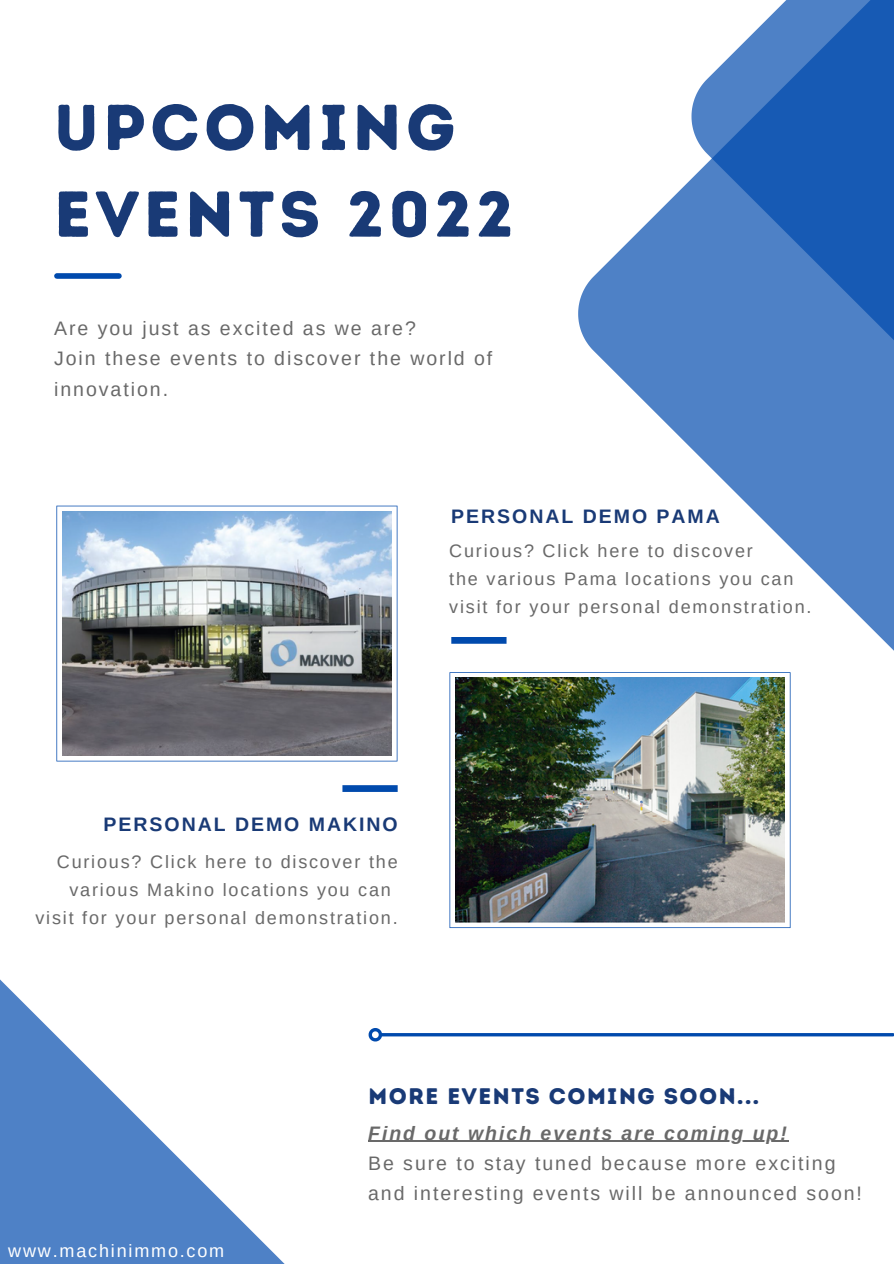
<style>
.page{position:relative;width:894px;height:1264px;background:#fff}
.page>*{position:absolute;margin:0;border:0;box-sizing:border-box;transform-origin:0 0}
.t1{font:64.5px/86.7px "Intro Rust Base";letter-spacing:.07em;color:#193a76}
.t2{font:22.5px "Intro Rust Base";letter-spacing:.065em;color:#193a76}
.t3{font:19.5px/30.5px "Arimo";letter-spacing:.1em;color:#696969}
.t4{font:700 19.5px "Arimo";letter-spacing:.1em;color:#193a76}
.t5{font:italic 700 19.5px "Arimo";letter-spacing:.1em;color:#696969}
.t6{font:18px/28.2px "Arimo";letter-spacing:.1em;color:#696969}
.t7{font:18px "Arimo";letter-spacing:.1em;color:#fff}
</style>
<div class="page">
<svg style="left:578px;top:179px;width:315px;height:501px"></svg>
<svg style="left:691px;top:0;width:202px;height:483px;background:#467bc3"></svg>
<svg style="left:0;top:979px;width:284px;height:284px"></svg>
<div style="left:57px;top:273px;width:62px;height:6px;background:#004aad"></div>
<hr style="left:382px;top:1033px;width:510px;height:3px;background:#004aad">
<svg style="left:368px;top:1028px;width:16px;height:14px"></svg>
<svg style="left:56px;top:505px;width:341px;height:256px"></svg>
<img style="left:62px;top:511px;width:329px;height:244px">
<svg style="left:449px;top:672px;width:341px;height:256px"></svg>
<img style="left:455px;top:678px;width:329px;height:244px">
<div style="left:451px;top:637px;width:55px;height:6px;background:#004aad"></div>
<div style="left:342px;top:785px;width:55px;height:7px;background:#004aad"></div>
<hr style="left:368px;top:1140px;width:420px;height:1px;background:#696969">
<h1 class="t1" style="left:54px;top:84px;width:460px">UPCOMING<br>EVENTS 2022</h1>
<p class="t3" style="left:54px;top:313px;width:439px">Are you just as excited as we are?<br>Join these events to discover the world of innovation.</p>
<p class="t4" style="left:451px;top:505px;width:270px">PERSONAL DEMO PAMA</p>
<p class="t6" style="left:449px;top:536px;width:364px">Curious? Click here to discover<br>the various Pama locations you can visit for your personal demonstration.</p>
<p class="t4" style="left:103px;top:813px;width:295px">PERSONAL DEMO MAKINO</p>
<p class="t6" style="left:57px;top:847px;width:342px">Curious? Click here to discover the</p>
<p class="t6" style="left:69px;top:875px;width:323px">various Makino locations you can</p>
<p class="t6" style="left:35px;top:903px;width:364px">visit for your personal demonstration.</p>
<p class="t7" style="left:8px;top:1240px;width:217px">www.machinimmo.com</p>
<p class="t2" style="left:368px;top:1082px;width:392px">MORE EVENTS COMING SOON...</p>
<p class="t5" style="left:368px;top:1121px;width:420px">Find out which events are coming up!</p>
<p class="t3" style="left:368px;top:1147px;width:495px">Be sure to stay tuned because more exciting and interesting events will be announced soon!</p>
</div>
